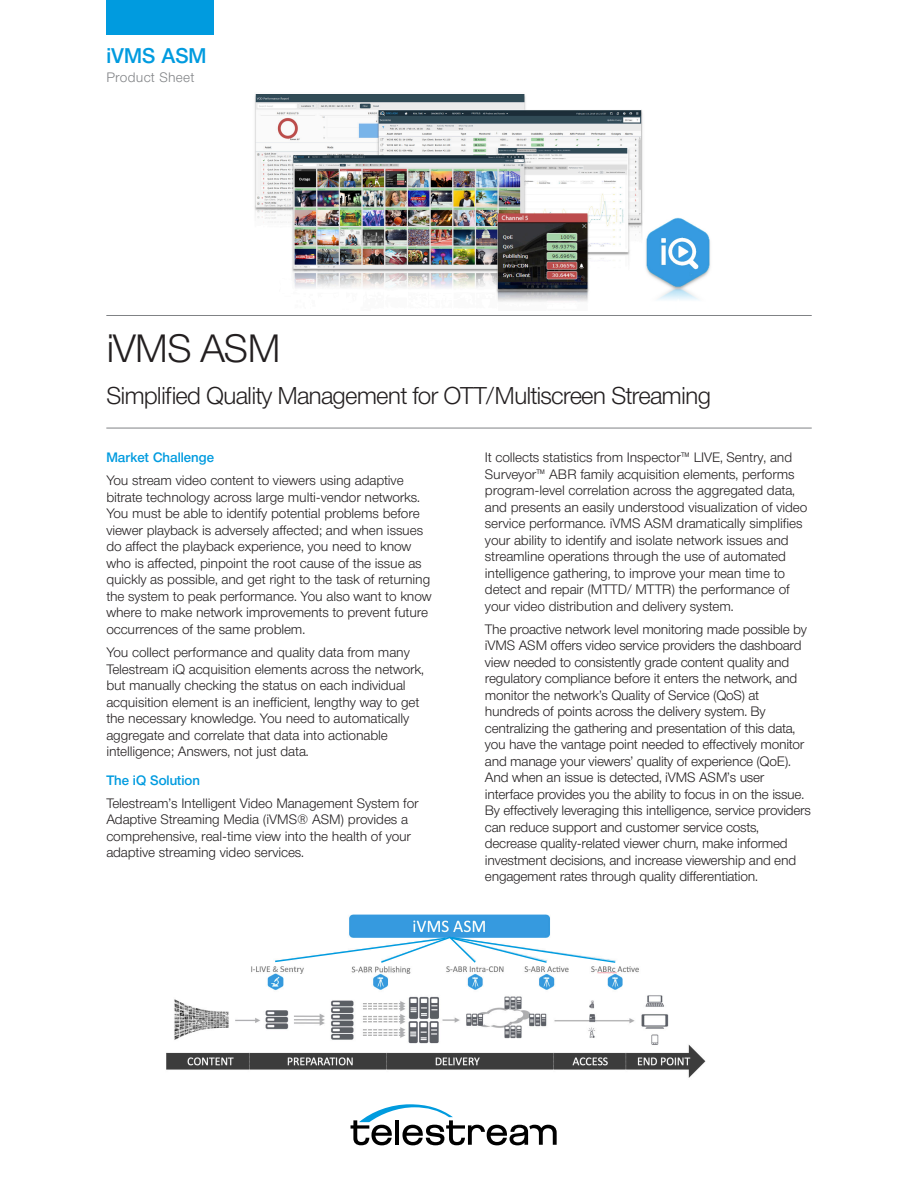
<style>
.page{position:relative;width:918px;height:1188px;background:#fff}
.page>*{position:absolute;margin:0;border:0;box-sizing:border-box;transform-origin:0 0}
.t1{font:300 39px "Neue Helvetica BQ";letter-spacing:-.04em;color:#231f20}
.t2{font:300 24px "Neue Helvetica BQ";letter-spacing:-.04em;color:#231f20}
.t3{font:500 21px "Neue Helvetica BQ";color:#009bdf}
.t4{font:300 13.5px/16.5px "Neue Helvetica BQ";letter-spacing:-.01em;color:#231f20}
.t5{font:500 13.5px "Neue Helvetica BQ";color:#009bdf}
.t6{font:300 13.5px "Neue Helvetica BQ";letter-spacing:.02em;color:#808285}
</style>
<div class="page">
<svg style="left:351px;top:1104px;width:206px;height:41px"></svg>
<img style="left:254px;top:94px;width:389px;height:208px">
<img style="left:166px;top:914px;width:540px;height:164px">
<svg style="left:274px;top:936px;width:343px;height:28px"></svg>
<img style="left:646px;top:217px;width:64px;height:83px">
<hr style="left:106px;top:315px;width:706px;height:1px;background:#808285">
<hr style="left:106px;top:428px;width:706px;height:1px;background:#808285">
<div style="left:106px;top:0;width:108px;height:34px;background:#009bdf"></div>
<p class="t3" style="left:106px;top:43px;width:102px">iVMS ASM</p>
<p class="t6" style="left:106px;top:69px;width:90px">Product Sheet</p>
<p class="t1" style="left:106px;top:324px;width:176px">iVMS ASM</p>
<p class="t2" style="left:106px;top:381px;width:606px">Simplified Quality Management for OTT/Multiscreen Streaming</p>
<p class="t5" style="left:106px;top:449px;width:109px">Market Challenge</p>
<p class="t4" style="left:106px;top:472px;width:327px">You stream video content to viewers using adaptive bitrate technology across large multi-vendor networks.<br>You must be able to identify potential problems before viewer playback is adversely affected; and when issues do affect the playback experience, you need to know who is affected, pinpoint the root cause of the issue as quickly as possible, and get right to the task of returning the system to peak performance. You also want to know where to make network improvements to prevent future occurrences of the same problem.</p>
<p class="t4" style="left:106px;top:644px;width:319px">You collect performance and quality data from many Telestream iQ acquisition elements across the network, but manually checking the status on each individual acquisition element is an inefficient, lengthy way to get the necessary knowledge. You need to automatically aggregate and correlate that data into actionable intelligence; Answers, not just data.</p>
<p class="t5" style="left:106px;top:771px;width:95px">The iQ Solution</p>
<p class="t4" style="left:106px;top:795px;width:314px">Telestream’s Intelligent Video Management System for Adaptive Streaming Media (iVMS® ASM) provides a comprehensive, real-time view into the health of your adaptive streaming video services.</p>
<p class="t4" style="left:485px;top:449px;width:324px">It collects statistics from Inspector™ LIVE, Sentry, and Surveyor™ ABR family acquisition elements, performs program-level correlation across the aggregated data, and presents an easily understood visualization of video service performance. iVMS ASM dramatically simplifies your ability to identify and isolate network issues and streamline operations through the use of automated intelligence gathering, to improve your mean time to detect and repair (MTTD/ MTTR) the performance of your video distribution and delivery system.</p>
<p class="t4" style="left:485px;top:621px;width:328px">The proactive network level monitoring made possible by iVMS ASM offers video service providers the dashboard view needed to consistently grade content quality and regulatory compliance before it enters the network, and monitor the network’s Quality of Service (QoS) at hundreds of points across the delivery system. By centralizing the gathering and presentation of this data, you have the vantage point needed to effectively monitor and manage your viewers’ quality of experience (QoE).<br>And when an issue is detected, iVMS ASM’s user interface provides you the ability to focus in on the issue.<br>By effectively leveraging this intelligence, service providers can reduce support and customer service costs, decrease quality-related viewer churn, make informed investment decisions, and increase viewership and end engagement rates through quality differentiation.</p>
</div>
